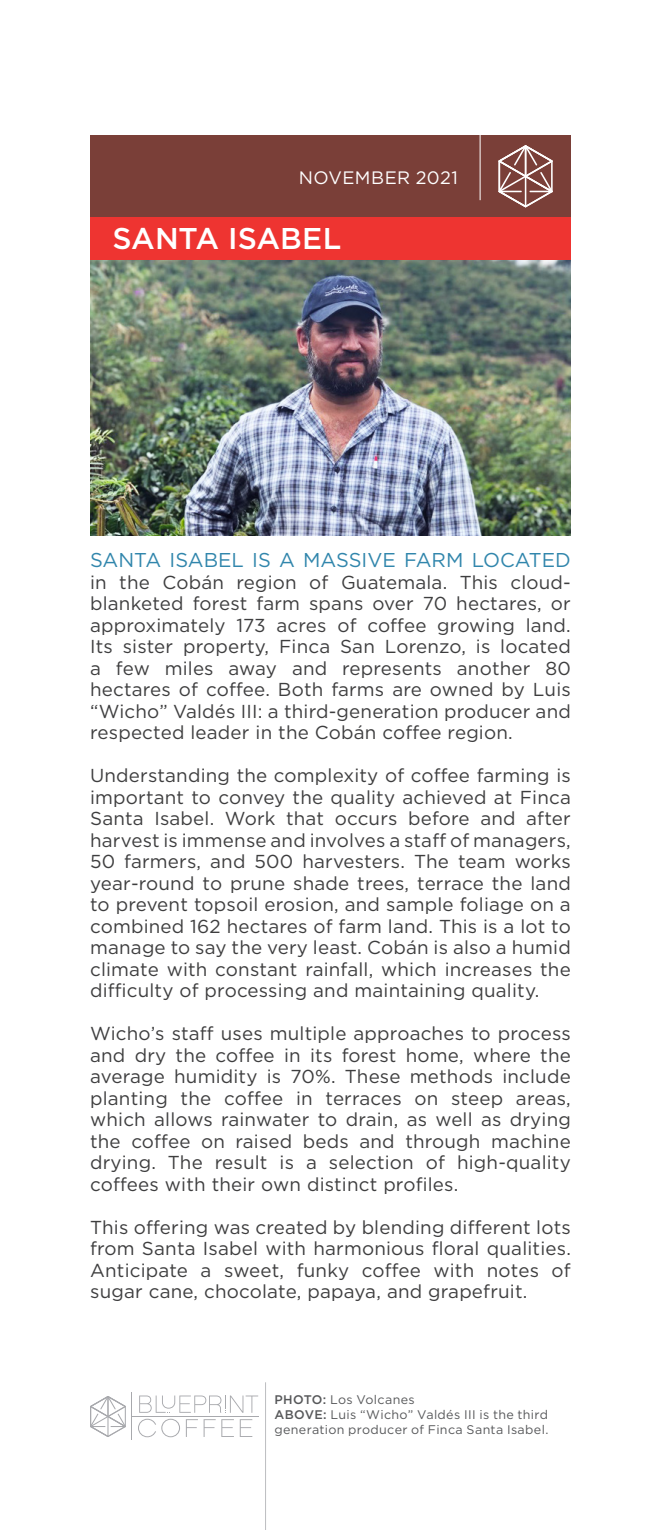
<style>
.page{position:relative;width:661px;height:1530px;background:#fff}
.page>*{position:absolute;margin:0;border:0;box-sizing:border-box;transform-origin:0 0}
.t1{font:500 30px "Gotham";color:#fff}
.t2{font:20px "Gotham";color:#3186ac}
.t3{font:18.75px/21.5px "Gotham";letter-spacing:.01em;color:#3e3e3f;text-align:justify}
.t4{font:18px "Gotham";letter-spacing:.02em;color:#fff}
.t5{font:12.5px/15px "Gotham";letter-spacing:.025em;color:#57585a}
.s1{font-weight:500}
</style>
<div class="page">
<svg style="left:139px;top:1396px;width:119px;height:17px"></svg>
<svg style="left:138px;top:1419px;width:42px;height:18px"></svg>
<svg style="left:186px;top:1419px;width:29px;height:18px"></svg>
<svg style="left:221px;top:1419px;width:31px;height:18px"></svg>
<hr style="left:131px;top:1393px;width:1px;height:47px;background:#a8a9ad">
<hr style="left:132px;top:1416px;width:126px;height:1px;background:#a8a9ad">
<svg style="left:90px;top:1396px;width:36px;height:41px"></svg>
<img style="left:90px;top:260px;width:480px;height:275px">
<div style="left:90px;top:135px;width:480px;height:83px;background:#7a3f38"></div>
<div style="left:90px;top:217px;width:480px;height:43px;background:#ee3431"></div>
<svg style="left:498px;top:145px;width:54px;height:62px"></svg>
<hr style="left:479px;top:134px;width:1px;height:66px;background:#fff">
<hr style="left:265px;top:1382px;width:1px;height:148px;background:#bcbdc0">
<p class="t4" style="left:298px;top:166px;width:160px">NOVEMBER 2021</p>
<p class="t1" style="left:112px;top:219px;width:230px">SANTA ISABEL</p>
<p class="t2" style="left:90px;top:547px;width:482px">SANTA ISABEL IS A MASSIVE FARM LOCATED</p>
<p class="t3" style="left:90px;top:571px;width:482px">in the Cobán region of Guatemala. This cloud&shy;blanketed forest farm spans over 70 hectares, or approximately 173 acres of coffee growing land.<br>Its sister property, Finca San Lorenzo, is located a few miles away and represents another 80 hectares of coffee. Both farms are owned by Luis “Wicho” Valdés III: a third-generation producer and respected leader in the Cobán coffee region.</p>
<p class="t3" style="left:90px;top:764px;width:482px">Understanding the complexity of coffee farming is important to convey the quality achieved at Finca Santa Isabel. Work that occurs before and after harvest is immense and involves a staff of managers, 50 farmers, and 500 harvesters. The team works year-round to prune shade trees, terrace the land to prevent topsoil erosion, and sample foliage on a combined 162 hectares of farm land. This is a lot to manage to say the very least. Cobán is also a humid climate with constant rainfall, which increases the difficulty of processing and maintaining quality.</p>
<p class="t3" style="left:90px;top:1022px;width:482px">Wicho’s staff uses multiple approaches to process and dry the coffee in its forest home, where the average humidity is 70%. These methods include planting the coffee in terraces on steep areas, which allows rainwater to drain, as well as drying the coffee on raised beds and through machine drying. The result is a selection of high-quality coffees with their own distinct profiles.</p>
<p class="t3" style="left:90px;top:1216px;width:482px">This offering was created by blending different lots from Santa Isabel with harmonious floral qualities.<br>Anticipate a sweet, funky coffee with notes of sugar cane, chocolate, papaya, and grapefruit.</p>
<p class="t5" style="left:274px;top:1392px;width:275px"><span class="s1">PHOTO:</span> Los Volcanes<br><span class="s1">ABOVE:</span> Luis “Wicho” Valdés III is the third generation producer of Finca Santa Isabel.</p>
</div>
